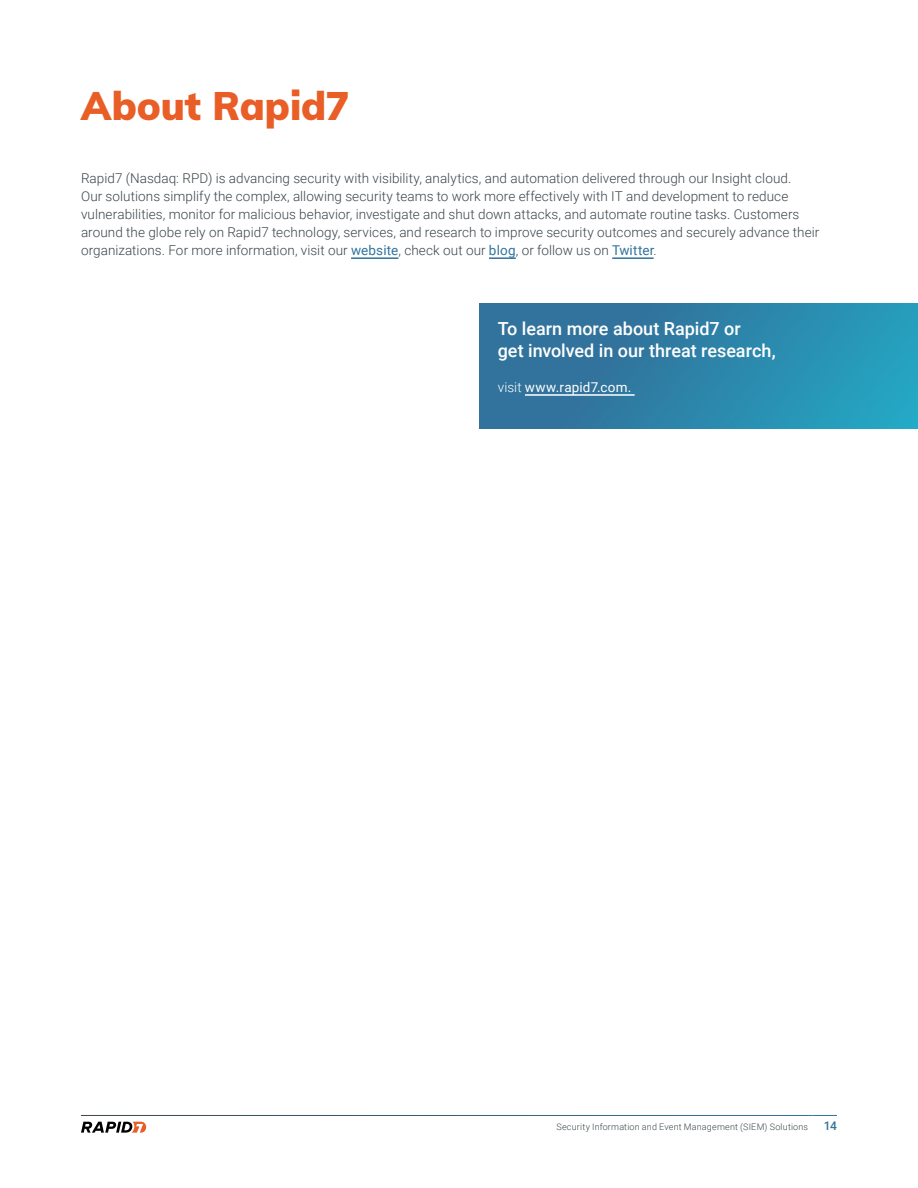
<style>
.page{position:relative;width:918px;height:1188px;background:#fff}
.page>*{position:absolute;margin:0;border:0;box-sizing:border-box;transform-origin:0 0}
.Section_Title{font:900 39px "Muli";color:#e85e26}
.Callout_Box_Headline{font:500 18px/22.5px "Roboto";color:#fff}
.Body{font:300 13.5px/18px "Roboto";letter-spacing:.005em;color:#3b454a}
.Callout_Box_Body{font:13.5px "Roboto";letter-spacing:.015em;color:#fff}
.t1{font:500 12px "Roboto";color:#31739c}
.t2{font:300 9px "Roboto";letter-spacing:.02em;color:#3b454a}
.s1{font-weight:400;color:#31739c}
.s2{font-weight:300}
</style>
<div class="page">
<svg style="left:813px;top:1115px;width:24px;height:1px"></svg>
<svg style="left:81px;top:1122px;width:65px;height:11px"></svg>
<hr style="left:351px;top:257px;width:47px;height:2px;background:#31739c">
<hr style="left:489px;top:257px;width:27px;height:2px;background:#31739c">
<hr style="left:612px;top:257px;width:42px;height:2px;background:#31739c">
<div style="left:480px;top:303px;width:438px;height:126px;background:linear-gradient(to right,#336994,#26a0be)"></div>
<hr style="left:525px;top:394px;width:110px;height:2px;background:#fff">
<p class="Section_Title" style="left:81px;top:77px;width:270px">About Rapid7</p>
<p class="Body" style="left:81px;top:169px;width:740px">Rapid7 (Nasdaq: RPD) is advancing security with visibility, analytics, and automation delivered through our Insight cloud.<br>Our solutions simplify the complex, allowing security teams to work more effectively with IT and development to reduce vulnerabilities, monitor for malicious behavior, investigate and shut down attacks, and automate routine tasks. Customers around the globe rely on Rapid7 technology, services, and research to improve security outcomes and securely advance their organizations. For more information, visit our <span class="s1">website</span>, check out our <span class="s1">blog</span>, or follow us on <span class="s1">Twitter</span>.</p>
<p class="Callout_Box_Headline" style="left:498px;top:317px;width:279px">To learn more about Rapid7 or<br>get involved in our threat research,</p>
<p class="Callout_Box_Body" style="left:498px;top:378px;width:135px"><span class="s2">visit</span> www.rapid7.com.</p>
<p class="t2" style="left:556px;top:1120px;width:253px">Security Information and Event Management (SIEM) Solutions</p>
<p class="t1" style="left:824px;top:1118px;width:15px">14</p>
</div>
